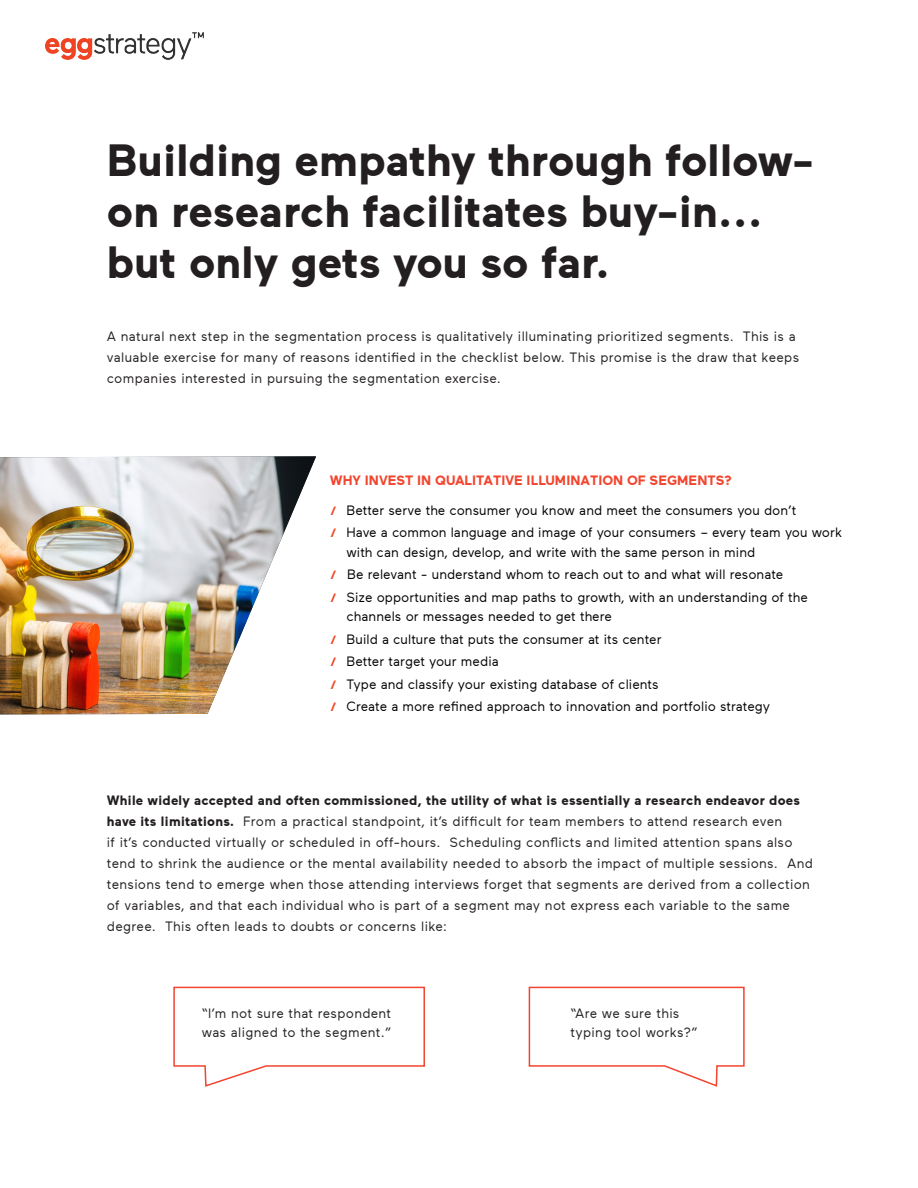
<style>
.page{position:relative;width:918px;height:1188px;background:#fff}
.page>*{position:absolute;margin:0;border:0;box-sizing:border-box;transform-origin:0 0}
.t1{font:700 45px/51px "Maax";color:#231f20}
.t2{font:13.5px/21px "Maax";letter-spacing:.02em;color:#231f20}
.t3{font:13.5px/22.5px "Maax";color:#000}
.t4{font:700 13.5px "Maax";color:#f2452e}
.s1{font-weight:700;font-size:12px;color:#ee4423}
.s2{font-weight:700}
</style>
<div class="page">
<img style="left:0;top:456px;width:316px;height:258px">
<img style="left:46px;top:32px;width:158px;height:27px">
<svg style="left:173px;top:986px;width:252px;height:101px"></svg>
<svg style="left:528px;top:986px;width:217px;height:101px"></svg>
<p class="t1" style="left:107px;top:135px;width:709px">Building empathy through follow&shy;on research facilitates buy-in... but only gets you so far.</p>
<p class="t2" style="left:107px;top:326px;width:694px">A natural next step in the segmentation process is qualitatively illuminating prioritized segments. This is a valuable exercise for many of reasons identified in the checklist below. This promise is the draw that keeps companies interested in pursuing the segmentation exercise.</p>
<p class="t4" style="left:330px;top:473px;width:403px">WHY INVEST IN QUALITATIVE ILLUMINATION OF SEGMENTS?</p>
<p class="t3" style="left:330px;top:499px;width:514px"><span class="s1">/</span> Better serve the consumer you know and meet the consumers you don’t<br><span class="s1">/</span> Have a common language and image of your consumers – every team you work</p>
<p class="t3" style="left:330px;top:541px;width:455px;text-indent:17px">with can design, develop, and write with the same person in mind<br><span class="s1">/</span> Be relevant - understand whom to reach out to and what will resonate</p>
<p class="t3" style="left:330px;top:586px;width:479px"><span class="s1">/</span> Size opportunities and map paths to growth, with an understanding of the</p>
<p class="t3" style="left:347px;top:605px;width:267px">channels or messages needed to get there</p>
<p class="t3" style="left:330px;top:628px;width:333px"><span class="s1">/</span> Build a culture that puts the consumer at its center</p>
<p class="t3" style="left:330px;top:650px;width:170px"><span class="s1">/</span> Better target your media</p>
<p class="t3" style="left:330px;top:673px;width:330px"><span class="s1">/</span> Type and classify your existing database of clients</p>
<p class="t3" style="left:330px;top:695px;width:442px"><span class="s1">/</span> Create a more refined approach to innovation and portfolio strategy</p>
<p class="t2" style="left:107px;top:790px;width:707px"><span class="s2">While widely accepted and often commissioned, the utility of what is essentially a research endeavor does have its limitations.</span> From a practical standpoint, it’s difficult for team members to attend research even<br>if it’s conducted virtually or scheduled in off-hours. Scheduling conflicts and limited attention spans also tend to shrink the audience or the mental availability needed to absorb the impact of multiple sessions. And tensions tend to emerge when those attending interviews forget that segments are derived from a collection of variables, and that each individual who is part of a segment may not express each variable to the same degree. This often leads to doubts or concerns like:</p>
<p class="t2" style="left:202px;top:1004px;width:191px;line-height:19.5px">“I’m not sure that respondent was aligned to the segment.”</p>
<p class="t2" style="left:571px;top:1004px;width:128px;line-height:19.5px">“Are we sure this typing tool works?”</p>
</div>
